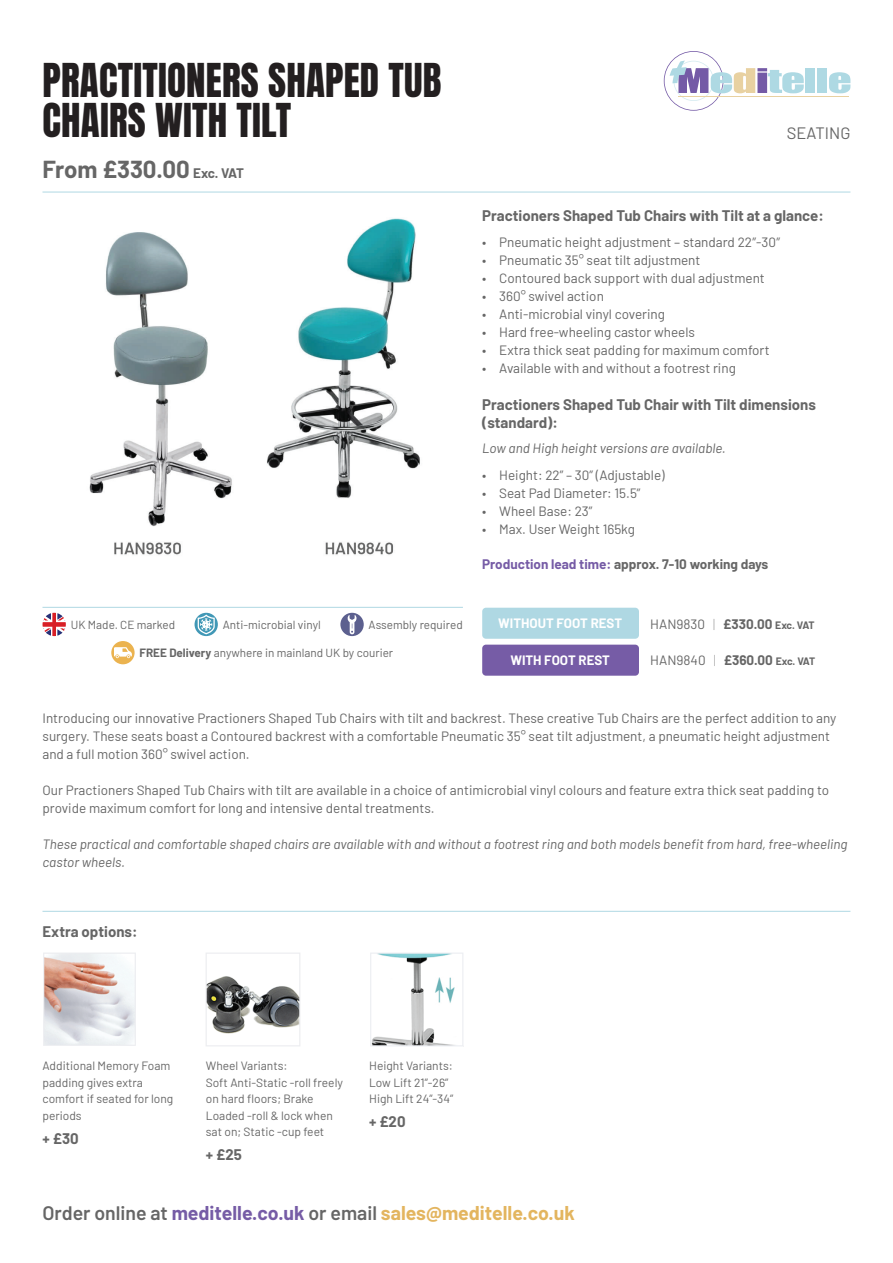
<style>
.page{position:relative;width:893px;height:1263px;background:#fff}
.page>*{position:absolute;margin:0;border:0;box-sizing:border-box;transform-origin:0 0}
.t1{font:39px/40.5px "Anton";letter-spacing:.005em;color:#231f20}
.t2{font:700 24px "Barlow";color:#666}
.t3{font:700 19.5px "Barlow";color:#e3b55f}
.t4{font:16.5px "Barlow";color:#666}
.t5{font:700 15px/18px "Barlow";color:#666}
.t6{font:13.5px/18px "Barlow";color:#666}
.t7{font:italic 13.5px/18px "Barlow";color:#666}
.t8{font:700 13.5px "Barlow";color:#666}
.t9{font:700 13.35px "Barlow";color:#fff}
.t10{font:12px/16.5px "Barlow";color:#666}
.t11{font:11.7px "Barlow";color:#666}
.s1{font-size:13.5px}
.s2{font-weight:700}
.s3{color:#765ca6}
.s4{font-weight:100}
.s5{font-weight:700;font-size:10.5px}
.s6{font-weight:600;color:#666}
</style>
<div class="page">
<img style="left:89px;top:218px;width:331px;height:337px">
<div style="left:806px;top:68px;width:9px;height:25px;background:#aed9e3"></div>
<div style="left:817px;top:68px;width:10px;height:25px;background:#aed9e3"></div>
<svg style="left:829px;top:72px;width:21px;height:21px"></svg>
<svg style="left:664px;top:51px;width:140px;height:60px"></svg>
<hr style="left:678px;top:96px;width:171px;height:1px;background:#e8d1a1">
<hr style="left:43px;top:192px;width:807px;height:1px;background:#afd8e3">
<div style="left:111px;top:641px;width:24px;height:23px;background:#ebb34f;border-radius:50%"></div>
<svg style="left:114px;top:647px;width:18px;height:11px"></svg>
<svg style="left:43px;top:613px;width:23px;height:23px"></svg>
<svg style="left:195px;top:613px;width:23px;height:23px"></svg>
<svg style="left:198px;top:614px;width:17px;height:20px"></svg>
<div style="left:340px;top:613px;width:24px;height:23px;background:#5c608f;border-radius:50%"></div>
<svg style="left:347px;top:615px;width:10px;height:20px"></svg>
<hr style="left:43px;top:607px;width:420px;height:1px;background:#afd8e3">
<hr style="left:43px;top:911px;width:807px;height:1px;background:#afd8e3">
<img style="left:43px;top:953px;width:93px;height:93px">
<img style="left:206px;top:953px;width:94px;height:93px">
<img style="left:370px;top:953px;width:93px;height:93px">
<div style="left:482px;top:608px;width:157px;height:31px;background:#afd8e3;border-radius:4px"></div>
<div style="left:482px;top:645px;width:157px;height:31px;background:#765ca6;border-radius:4px"></div>
<h1 class="t1" style="left:43px;top:63px;width:400px">PRACTITIONERS SHAPED TUB<br>CHAIRS WITH TILT</h1>
<h2 class="t2" style="left:43px;top:152px;width:203px">From £330.00 <span class="s1">Exc. VAT</span></h2>
<p class="t11" style="left:71px;top:616px;width:106px">UK Made. CE marked</p>
<p class="t11" style="left:223px;top:616px;width:100px">Anti-microbial vinyl</p>
<p class="t11" style="left:369px;top:616px;width:96px">Assembly required</p>
<p class="t11" style="left:140px;top:644px;width:255px"><span class="s2">FREE Delivery</span> anywhere in mainland UK by courier</p>
<p class="t4" style="left:787px;top:121px;width:65px">SEATING</p>
<p class="t5" style="left:482px;top:206px;width:343px">Practioners Shaped Tub Chairs with Tilt at a glance:</p>
<p class="t6" style="left:482px;top:232px;width:300px">• Pneumatic height adjustment – standard 22″-30″</p>
<p class="t6" style="left:482px;top:250px;width:220px">• Pneumatic 35° seat tilt adjustment</p>
<p class="t6" style="left:482px;top:268px;width:284px">• Contoured back support with dual adjustment</p>
<p class="t6" style="left:482px;top:286px;width:123px">• 360° swivel action</p>
<p class="t6" style="left:482px;top:304px;width:184px">• Anti-microbial vinyl covering</p>
<p class="t6" style="left:482px;top:322px;width:214px">• Hard free-wheeling castor wheels</p>
<p class="t6" style="left:482px;top:340px;width:289px">• Extra thick seat padding for maximum comfort</p>
<p class="t6" style="left:482px;top:358px;width:255px">• Available with and without a footrest ring</p>
<p class="t5" style="left:482px;top:394px;width:335px">Practioners Shaped Tub Chair with Tilt dimensions (standard):</p>
<p class="t7" style="left:482px;top:438px;width:245px">Low and High height versions are available.</p>
<p class="t6" style="left:482px;top:465px;width:184px">• Height: 22” – 30” (Adjustable)</p>
<p class="t6" style="left:482px;top:483px;width:160px">• Seat Pad Diameter: 15.5”</p>
<p class="t6" style="left:482px;top:501px;width:112px">• Wheel Base: 23”</p>
<p class="t6" style="left:482px;top:519px;width:154px">• Max. User Weight 165kg</p>
<p class="t8" style="left:482px;top:555px;width:288px"><span class="s3">Production lead time:</span> approx. 7-10 working days</p>
<p class="t9" style="left:498px;top:613px;width:125px">WITHOUT FOOT REST</p>
<p class="t9" style="left:510px;top:650px;width:101px">WITH FOOT REST</p>
<p class="t6" style="left:650px;top:614px;width:166px">HAN9830 <span class="s4">|</span> <span class="s2">£330.00</span> <span class="s5">Exc. VAT</span></p>
<p class="t6" style="left:650px;top:650px;width:166px">HAN9840 <span class="s4">|</span> <span class="s2">£360.00</span> <span class="s5">Exc. VAT</span></p>
<p class="t6" style="left:43px;top:708px;width:795px">Introducing our innovative Practioners Shaped Tub Chairs with tilt and backrest. These creative Tub Chairs are the perfect addition to any surgery. These seats boast a Contoured backrest with a comfortable Pneumatic 35° seat tilt adjustment, a pneumatic height adjustment and a full motion 360° swivel action.</p>
<p class="t6" style="left:43px;top:780px;width:788px">Our Practioners Shaped Tub Chairs with tilt are available in a choice of antimicrobial vinyl colours and feature extra thick seat padding to provide maximum comfort for long and intensive dental treatments.</p>
<p class="t7" style="left:43px;top:834px;width:807px">These practical and comfortable shaped chairs are available with and without a footrest ring and both models benefit from hard, free-wheeling castor wheels.</p>
<p class="t5" style="left:43px;top:921px;width:97px">Extra options:</p>
<p class="t10" style="left:43px;top:1057px;width:132px">Additional Memory Foam padding gives extra comfort if seated for long periods</p>
<p class="t5" style="left:43px;top:1128px;width:38px">+ £30</p>
<p class="t10" style="left:206px;top:1057px;width:139px">Wheel Variants:<br>Soft Anti-Static -roll freely on hard floors; Brake<br>Loaded -roll &amp; lock when sat on; Static -cup feet</p>
<p class="t5" style="left:206px;top:1145px;width:37px">+ £25</p>
<p class="t10" style="left:369px;top:1057px;width:86px">Height Variants:<br>Low Lift 21”-26”<br>High Lift 24”-34”</p>
<p class="t5" style="left:369px;top:1112px;width:38px">+ £20</p>
<h3 class="t3" style="left:43px;top:1199px;width:534px"><span class="s6">Order online at</span> <span class="s3">meditelle.co.uk</span> <span class="s6">or email</span> sales@meditelle.co.uk</h3>
</div>
